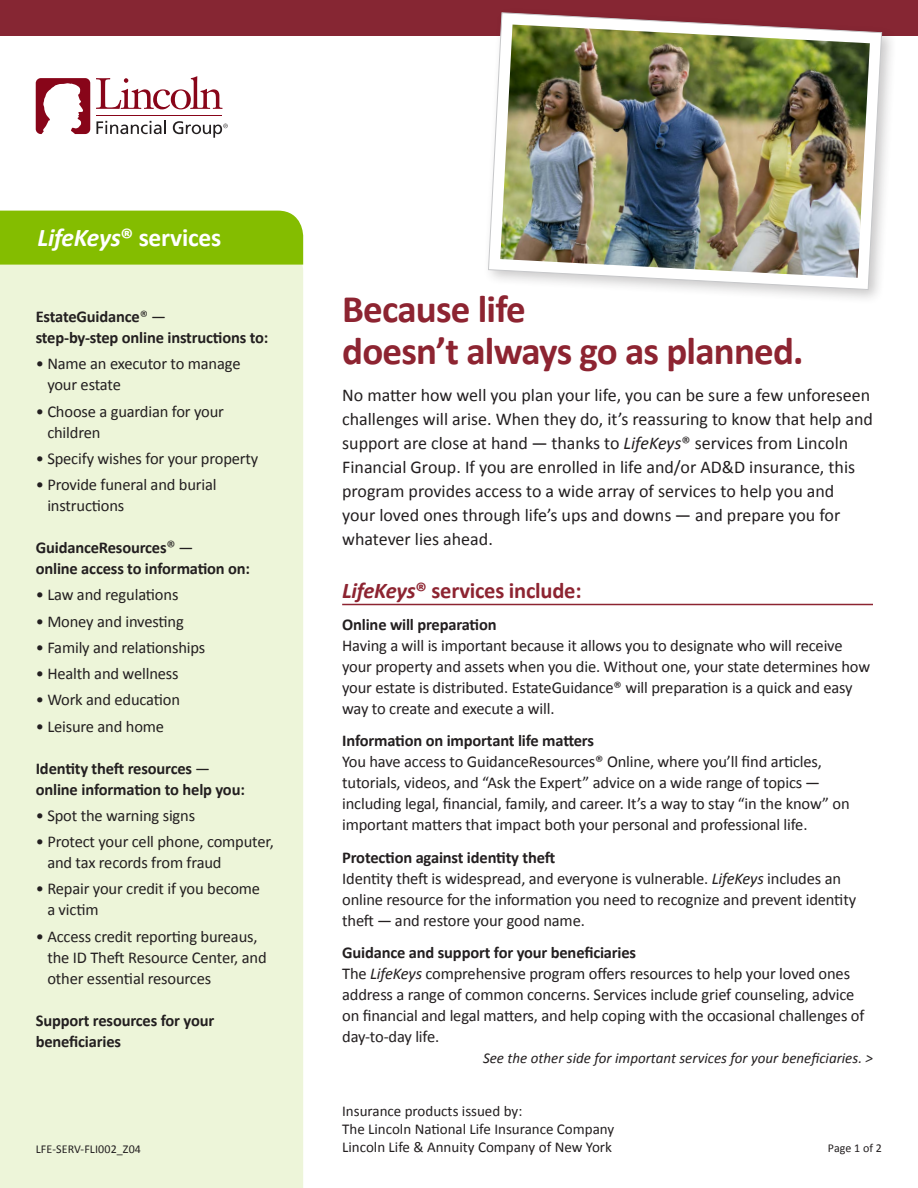
<style>
.page{position:relative;width:918px;height:1188px;background:#fff}
.page>*{position:absolute;margin:0;border:0;box-sizing:border-box;transform-origin:0 0}
.t1{font:700 39px/42px "Calibri";letter-spacing:-.02em;color:#8d2431}
.t2{font:700 25.5px "Calibri";letter-spacing:-.01em;color:#fff}
.t3{font:700 22.5px "Calibri";letter-spacing:-.01em;color:#8d2431}
.t4{font:18px/24px "Calibri";color:#231f20}
.t5{font:16.5px/21px "Calibri";letter-spacing:-.01em;color:#231f20}
.t6{font:700 16.5px/21px "Calibri";letter-spacing:-.01em;color:#231f20}
.t7{font:15px/18px "Calibri";color:#231f20}
.t8{font:italic 15px "Calibri";color:#231f20}
.t9{font:12px "Calibri";letter-spacing:.01em;color:#231f20}
.s1{font-style:italic}
.s2{font-weight:400}
.s3{font-weight:400;font-size:18px}
.s4{font-weight:700}
</style>
<div class="page">
<div style="left:0;top:265px;width:303px;height:923px;background:#edf5d9"></div>
<hr style="left:342px;top:604px;width:531px;height:1px;background:#8d2431">
<svg style="left:96px;top:120px;width:70px;height:14px"></svg>
<svg style="left:36px;top:78px;width:54px;height:56px"></svg>
<svg style="left:96px;top:76px;width:127px;height:33px"></svg>
<hr style="left:96px;top:115px;width:126px;height:1px;background:#880519">
<svg style="left:173px;top:121px;width:55px;height:17px"></svg>
<div style="left:0;top:0;width:918px;height:36px;background:#862633"></div>
<div style="left:482px;top:7px;width:416px;height:299px;background:#231f20;opacity:.25"></div>
<svg style="left:488px;top:12px;width:394px;height:278px"></svg>
<img style="left:500px;top:25px;width:370px;height:253px">
<div style="left:0;top:211px;width:303px;height:54px;background:#84bd00"></div>
<h2 class="t2" style="left:38px;top:222px;width:185px"><span class="s1">LifeKeys</span>® services</h2>
<p class="t6" style="left:36px;top:306px;width:234px">EstateGuidance<span class="s2">® —<br></span>step-by-step online instructions to:</p>
<p class="t5" style="left:47px;top:353px;width:195px;text-indent:-12px">• Name an executor to manage your estate</p>
<p class="t5" style="left:47px;top:401px;width:178px;text-indent:-12px">• Choose a guardian for your children</p>
<p class="t5" style="left:36px;top:448px;width:224px">• Specify wishes for your property</p>
<p class="t5" style="left:47px;top:474px;width:171px;text-indent:-12px">• Provide funeral and burial instructions</p>
<p class="t6" style="left:36px;top:537px;width:216px">GuidanceResources<span class="s3">®</span> <span class="s2">—<br></span>online access to information on:</p>
<p class="t5" style="left:36px;top:584px;width:144px">• Law and regulations</p>
<p class="t5" style="left:36px;top:611px;width:150px">• Money and investing</p>
<p class="t5" style="left:36px;top:637px;width:171px">• Family and relationships</p>
<p class="t5" style="left:36px;top:663px;width:144px">• Health and wellness</p>
<p class="t5" style="left:36px;top:689px;width:146px">• Work and education</p>
<p class="t5" style="left:36px;top:716px;width:130px">• Leisure and home</p>
<p class="t6" style="left:36px;top:758px;width:211px">Identity theft resources <span class="s2">— </span>online information to help you:</p>
<p class="t5" style="left:36px;top:805px;width:161px">• Spot the warning signs</p>
<p class="t5" style="left:47px;top:831px;width:228px;text-indent:-12px">• Protect your cell phone, computer, and tax records from fraud</p>
<p class="t5" style="left:47px;top:878px;width:214px;text-indent:-12px">• Repair your credit if you become a victim</p>
<p class="t5" style="left:47px;top:926px;width:221px;text-indent:-12px">• Access credit reporting bureaus, the ID Theft Resource Center, and other essential resources</p>
<p class="t6" style="left:36px;top:1010px;width:180px">Support resources for your beneficiaries</p>
<h1 class="t1" style="left:342px;top:288px;width:463px">Because life<br>doesn’t always go as planned.</h1>
<p class="t4" style="left:342px;top:383px;width:532px">No matter how well you plan your life, you can be sure a few unforeseen challenges will arise. When they do, it’s reassuring to know that help and support are close at hand — thanks to <span class="s1">LifeKeys</span>® services from Lincoln Financial Group. If you are enrolled in life and/or AD&amp;D insurance, this program provides access to a wide array of services to help you and<br>your loved ones through life’s ups and downs — and prepare you for whatever lies ahead.</p>
<h3 class="t3" style="left:342px;top:576px;width:241px"><span class="s1">LifeKeys</span>® services include:</h3>
<p class="t6" style="left:342px;top:614px;width:156px">Online will preparation</p>
<p class="t5" style="left:342px;top:635px;width:529px">Having a will is important because it allows you to designate who will receive your property and assets when you die. Without one, your state determines how your estate is distributed. EstateGuidance® will preparation is a quick and easy way to create and execute a will.</p>
<p class="t6" style="left:342px;top:730px;width:253px">Information on important life matters</p>
<p class="t5" style="left:342px;top:751px;width:509px">You have access to GuidanceResources® Online, where you’ll find articles, tutorials, videos, and “Ask the Expert” advice on a wide range of topics — including legal, financial, family, and career. It’s a way to stay “in the know” on important matters that impact both your personal and professional life.</p>
<p class="t5" style="left:342px;top:847px;width:515px"><span class="s4">Protection against identity theft<br></span>Identity theft is widespread, and everyone is vulnerable. <span class="s1">LifeKeys</span> includes an online resource for the information you need to recognize and prevent identity theft — and restore your good name.</p>
<p class="t5" style="left:342px;top:942px;width:524px"><span class="s4">Guidance and support for your beneficiaries<br></span>The <span class="s1">LifeKeys</span> comprehensive program offers resources to help your loved ones address a range of common concerns. Services include grief counseling, advice on financial and legal matters, and help coping with the occasional challenges of day-to-day life.</p>
<p class="t8" style="left:483px;top:1048px;width:391px">See the other side for important services for your beneficiaries. &gt;</p>
<p class="t7" style="left:342px;top:1102px;width:274px">Insurance products issued by:<br>The Lincoln National Life Insurance Company</p>
<p class="t9" style="left:36px;top:1141px;width:107px">LFE-SERV-FLI002_Z04</p>
<p class="t7" style="left:342px;top:1138px;width:271px">Lincoln Life &amp; Annuity Company of New York</p>
<p class="t9" style="left:828px;top:1140px;width:56px">Page 1 of 2</p>
</div>
